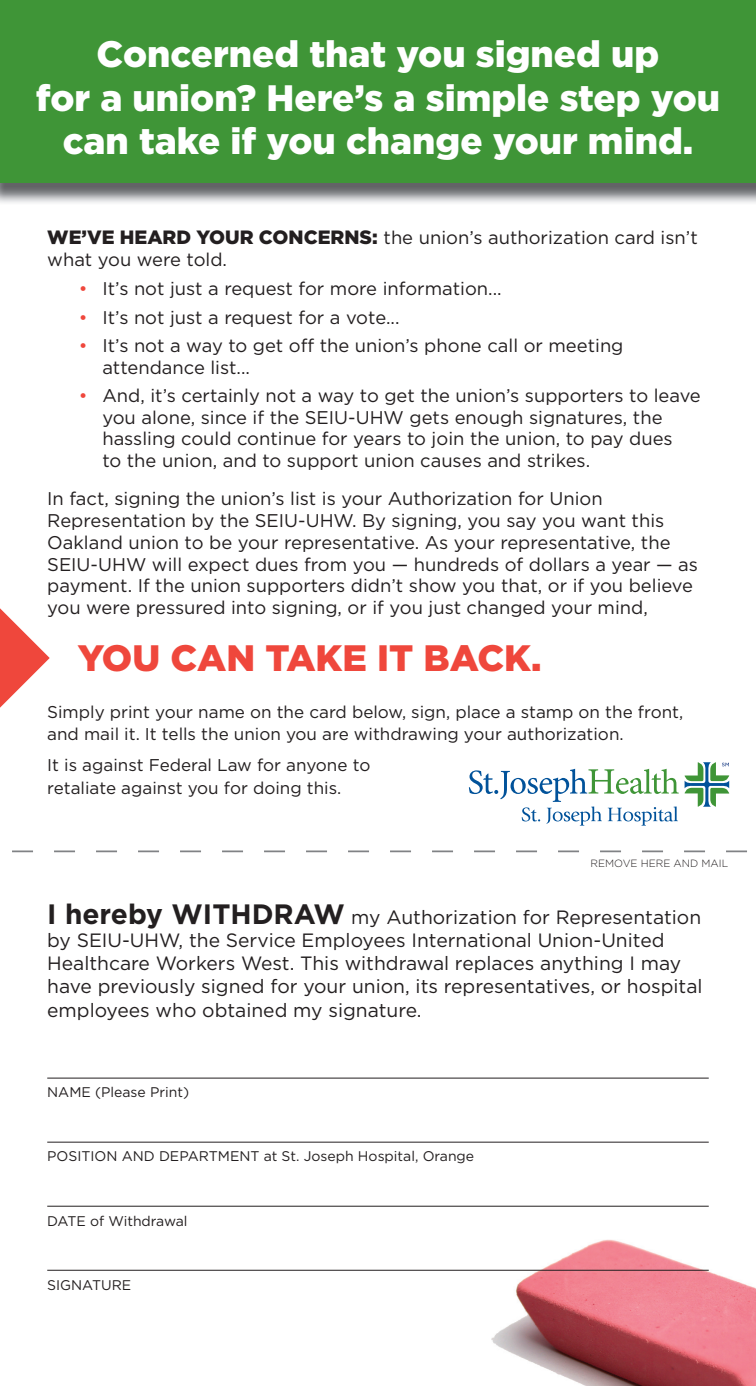
<style>
.page{position:relative;width:756px;height:1386px;background:#fff}
.page>*{position:absolute;margin:0;border:0;box-sizing:border-box;transform-origin:0 0}
.t1{font:900 36.75px/43.8px "Gotham";color:#fff;text-align:center}
.t2{font:900 36.75px "Gotham";color:#ef473c}
.t3{font:19.25px/23.1px "Gotham";color:#231f20}
.t4{font:18.38px/21.9px "Gotham";color:#231f20}
.t5{font:17.15px/22.8px "Gotham";color:#231f20}
.t6{font:14px "Gotham";color:#231f20}
.t7{font:300 10.5px "Gotham";color:#231f20}
.s1{font-weight:900;font-size:19.25px}
.s2{color:#ef473c}
.s3{font-weight:700;font-size:28px}
</style>
<div class="page">
<img style="left:491px;top:1240px;width:265px;height:146px">
<svg style="left:12px;top:850px;width:735px;height:2px"></svg>
<img style="left:0;top:183px;width:756px;height:20px">
<div style="left:0;top:0;width:756px;height:183px;background:#3f9537"></div>
<svg style="left:0;top:608px;width:50px;height:100px"></svg>
<hr style="left:47px;top:1078px;width:662px;height:1px;background:#231f20">
<hr style="left:47px;top:1142px;width:662px;height:1px;background:#231f20">
<hr style="left:47px;top:1206px;width:662px;height:1px;background:#231f20">
<hr style="left:47px;top:1270px;width:662px;height:1px;background:#231f20">
<svg style="left:469px;top:769px;width:210px;height:57px"></svg>
<svg style="left:685px;top:762px;width:44px;height:45px"></svg>
<h1 class="t1" style="left:36px;top:31px;width:686px">Concerned that you signed up<br>for a union? Here’s a simple step you can take if you change your mind.</h1>
<p class="t4" style="left:47px;top:226px;width:652px"><span class="s1">WE’VE HEARD YOUR CONCERNS:</span> the union’s authorization card isn’t what you were told.</p>
<p class="t4" style="left:79px;top:278px;width:424px"><span class="s2">•</span> It’s not just a request for more information...</p>
<p class="t4" style="left:79px;top:306px;width:322px"><span class="s2">•</span> It’s not just a request for a vote...</p>
<p class="t4" style="left:102px;top:334px;width:523px;text-indent:-24px"><span class="s2">•</span> It’s not a way to get off the union’s phone call or meeting attendance list...</p>
<p class="t4" style="left:102px;top:384px;width:600px;text-indent:-24px"><span class="s2">•</span> And, it’s certainly not a way to get the union’s supporters to leave you alone, since if the SEIU-UHW gets enough signatures, the hassling could continue for years to join the union, to pay dues<br>to the union, and to support union causes and strikes.</p>
<p class="t4" style="left:47px;top:487px;width:652px">In fact, signing the union’s list is your Authorization for Union Representation by the SEIU-UHW. By signing, you say you want this Oakland union to be your representative. As your representative, the SEIU-UHW will expect dues from you — hundreds of dollars a year — as payment. If the union supporters didn’t show you that, or if you believe you were pressured into signing, or if you just changed your mind,</p>
<h1 class="t2" style="left:78px;top:637px;width:465px">YOU CAN TAKE IT BACK.</h1>
<p class="t5" style="left:47px;top:700px;width:638px">Simply print your name on the card below, sign, place a stamp on the front, and mail it. It tells the union you are withdrawing your authorization.</p>
<p class="t5" style="left:47px;top:753px;width:325px">It is against Federal Law for anyone to retaliate against you for doing this.</p>
<p class="t7" style="left:590px;top:858px;width:139px">REMOVE HERE AND MAIL</p>
<p class="t3" style="left:47px;top:905px;width:657px"><span class="s3">I hereby WITHDRAW</span> my Authorization for Representation by SEIU-UHW, the Service Employees International Union-United Healthcare Workers West. This withdrawal replaces anything I may have previously signed for your union, its representatives, or hospital employees who obtained my signature.</p>
<p class="t6" style="left:47px;top:1085px;width:143px">NAME (Please Print)</p>
<p class="t6" style="left:47px;top:1149px;width:428px">POSITION AND DEPARTMENT at St. Joseph Hospital, Orange</p>
<p class="t6" style="left:47px;top:1213px;width:142px">DATE of Withdrawal</p>
<p class="t6" style="left:47px;top:1277px;width:86px">SIGNATURE</p>
</div>
